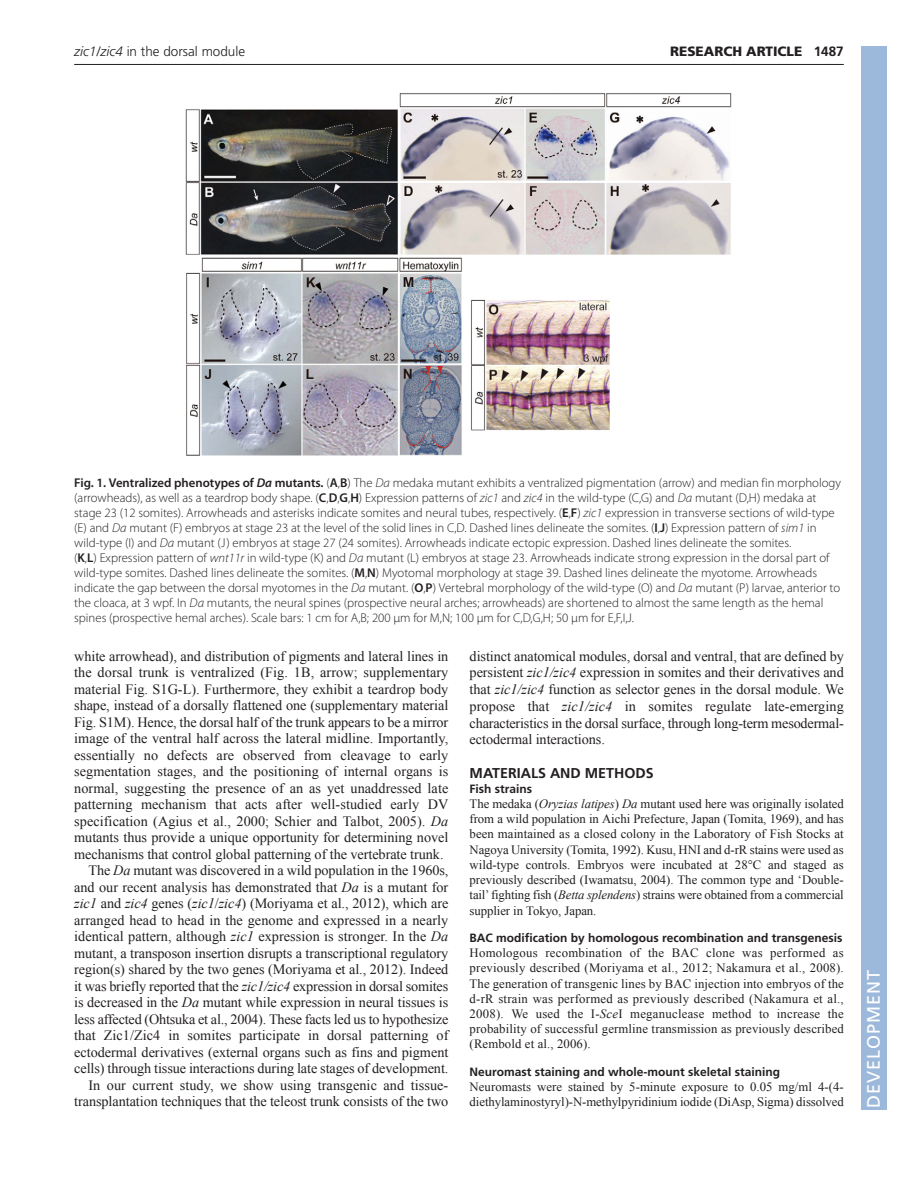
<style>
.page{position:relative;width:918px;height:1188px;background:#fff}
.page>*{position:absolute;margin:0;border:0;box-sizing:border-box;transform-origin:0 0}
.t1{font:18px "Frutiger LT Std";letter-spacing:.055em;color:#fff}
.t2{font:14.25px/16.8px "Times New Roman";letter-spacing:-.005em;color:#231f20;text-align:justify}
.t3{font:700 14.25px "Frutiger LT Std";color:#231f20}
.t4{font:300 13.5px "Frutiger";color:#231f20}
.t5{font:900 13.5px "Frutiger LT Std";color:#231f20}
.t6{font:300 12.75px/15px "Myriad Pro";color:#231f20}
.t7{font:12.75px/15.1px "Times New Roman";letter-spacing:-.005em;color:#231f20;text-align:justify}
.t8{font:700 12px "Frutiger LT Std";color:#231f20}
.s1{font-style:italic}
.s2{font-weight:700}
.s3{font-weight:600}
.s4{font-weight:600;font-style:italic}
</style>
<div class="page">
<hr style="left:74px;top:64px;width:770px;height:1px;background:#231f20">
<img style="left:185px;top:93px;width:547px;height:363px">
<div style="left:861px;top:46px;width:25px;height:1064px;background:#9cb9db"></div>
<p class="t4" style="left:74px;top:46px;width:172px"><span class="s1">zic1</span>/<span class="s1">zic4</span> in the dorsal module</p>
<p class="t5" style="left:670px;top:46px;width:175px">RESEARCH ARTICLE <span class="s2">1487</span></p>
<p class="t6" style="left:74px;top:476px;width:768px"><span class="s3">Fig. 1. Ventralized phenotypes of</span> <span class="s4">Da</span> <span class="s3">mutants.</span> (<span class="s3">A</span>,<span class="s3">B</span>) The <span class="s1">Da</span> medaka mutant exhibits a ventralized pigmentation (arrow) and median fin morphology (arrowheads), as well as a teardrop body shape. (<span class="s3">C</span>,<span class="s3">D</span>,<span class="s3">G</span>,<span class="s3">H</span>) Expression patterns of <span class="s1">zic1</span> and <span class="s1">zic4</span> in the wild-type (C,G) and <span class="s1">Da</span> mutant (D,H) medaka at stage 23 (12 somites). Arrowheads and asterisks indicate somites and neural tubes, respectively. (<span class="s3">E</span>,<span class="s3">F</span>) <span class="s1">zic1</span> expression in transverse sections of wild-type (E) and <span class="s1">Da</span> mutant (F) embryos at stage 23 at the level of the solid lines in C,D. Dashed lines delineate the somites. (<span class="s3">I</span>,<span class="s3">J</span>) Expression pattern of <span class="s1">sim1</span> in wild-type (I) and <span class="s1">Da</span> mutant (J) embryos at stage 27 (24 somites). Arrowheads indicate ectopic expression. Dashed lines delineate the somites.<br>(<span class="s3">K</span>,<span class="s3">L</span>) Expression pattern of <span class="s1">wnt11r</span> in wild-type (K) and <span class="s1">Da</span> mutant (L) embryos at stage 23. Arrowheads indicate strong expression in the dorsal part of wild-type somites. Dashed lines delineate the somites. (<span class="s3">M</span>,<span class="s3">N</span>) Myotomal morphology at stage 39. Dashed lines delineate the myotome. Arrowheads indicate the gap between the dorsal myotomes in the <span class="s1">Da</span> mutant. (<span class="s3">O</span>,<span class="s3">P</span>) Vertebral morphology of the wild-type (O) and <span class="s1">Da</span> mutant (P) larvae, anterior to the cloaca, at 3 wpf. In <span class="s1">Da</span> mutants, the neural spines (prospective neural arches; arrowheads) are shortened to almost the same length as the hemal spines (prospective hemal arches). Scale bars: 1 cm for A,B; 200 μm for M,N; 100 μm for C,D,G,H; 50 μm for E,F,I,J.</p>
<p class="t2" style="left:74px;top:648px;width:376px">white arrowhead), and distribution of pigments and lateral lines in</p>
<p class="t2" style="left:74px;top:664px;width:376px">the dorsal trunk is ventralized (Fig. 1B, arrow; supplementary</p>
<p class="t2" style="left:74px;top:681px;width:376px">material Fig. S1G-L). Furthermore, they exhibit a teardrop body</p>
<p class="t2" style="left:74px;top:697px;width:376px">shape, instead of a dorsally flattened one (supplementary material</p>
<p class="t2" style="left:74px;top:714px;width:376px">Fig. S1M). Hence, the dorsal half of the trunk appears to be a mirror</p>
<p class="t2" style="left:74px;top:730px;width:376px">image of the ventral half across the lateral midline. Importantly,</p>
<p class="t2" style="left:74px;top:747px;width:376px">essentially no defects are observed from cleavage to early</p>
<p class="t2" style="left:74px;top:763px;width:376px">segmentation stages, and the positioning of internal organs is</p>
<p class="t2" style="left:74px;top:780px;width:376px">normal, suggesting the presence of an as yet unaddressed late</p>
<p class="t2" style="left:74px;top:796px;width:376px">patterning mechanism that acts after well-studied early DV</p>
<p class="t2" style="left:74px;top:813px;width:376px">specification (Agius et al., 2000; Schier and Talbot, 2005). <span class="s1">Da</span></p>
<p class="t2" style="left:74px;top:829px;width:376px">mutants thus provide a unique opportunity for determining novel</p>
<p class="t2" style="left:74px;top:846px;width:371px">mechanisms that control global patterning of the vertebrate trunk.</p>
<p class="t2" style="left:88px;top:862px;width:361px">The <span class="s1">Da</span> mutant was discovered in a wild population in the 1960s,</p>
<p class="t2" style="left:74px;top:879px;width:376px">and our recent analysis has demonstrated that <span class="s1">Da</span> is a mutant for</p>
<p class="t2" style="left:74px;top:895px;width:376px"><span class="s1">zic1</span> and <span class="s1">zic4</span> genes (<span class="s1">zic1</span>/<span class="s1">zic4</span>) (Moriyama et al., 2012), which are</p>
<p class="t2" style="left:74px;top:912px;width:376px">arranged head to head in the genome and expressed in a nearly</p>
<p class="t2" style="left:74px;top:928px;width:376px">identical pattern, although <span class="s1">zic1</span> expression is stronger. In the <span class="s1">Da</span></p>
<p class="t2" style="left:74px;top:945px;width:376px">mutant, a transposon insertion disrupts a transcriptional regulatory</p>
<p class="t2" style="left:74px;top:961px;width:376px">region(s) shared by the two genes (Moriyama et al., 2012). Indeed</p>
<p class="t2" style="left:74px;top:978px;width:376px">it was briefly reported that the <span class="s1">zic1/zic4</span> expression in dorsal somites</p>
<p class="t2" style="left:74px;top:994px;width:376px">is decreased in the <span class="s1">Da</span> mutant while expression in neural tissues is</p>
<p class="t2" style="left:74px;top:1011px;width:376px">less affected (Ohtsuka et al., 2004). These facts led us to hypothesize</p>
<p class="t2" style="left:74px;top:1027px;width:376px">that Zic1/Zic4 in somites participate in dorsal patterning of</p>
<p class="t2" style="left:74px;top:1044px;width:376px">ectodermal derivatives (external organs such as fins and pigment</p>
<p class="t2" style="left:74px;top:1060px;width:376px">cells) through tissue interactions during late stages of development.</p>
<p class="t2" style="left:88px;top:1077px;width:361px">In our current study, we show using transgenic and tissue-</p>
<p class="t2" style="left:74px;top:1093px;width:376px">transplantation techniques that the teleost trunk consists of the two</p>
<p class="t2" style="left:470px;top:648px;width:376px">distinct anatomical modules, dorsal and ventral, that are defined by persistent <span class="s1">zic1/zic4</span> expression in somites and their derivatives and that <span class="s1">zic1/zic4</span> function as selector genes in the dorsal module. We propose that <span class="s1">zic1/zic4</span> in somites regulate late-emerging characteristics in the dorsal surface, through long-term mesodermal&shy;ectodermal interactions.</p>
<p class="t3" style="left:470px;top:767px;width:186px">MATERIALS AND METHODS</p>
<p class="t8" style="left:470px;top:784px;width:64px">Fish strains</p>
<p class="t7" style="left:470px;top:796px;width:376px">The medaka (<span class="s1">Oryzias latipes</span>) <span class="s1">Da</span> mutant used here was originally isolated from a wild population in Aichi Prefecture, Japan (Tomita, 1969), and has been maintained as a closed colony in the Laboratory of Fish Stocks at Nagoya University (Tomita, 1992). Kusu, HNI and d-rR stains were used as wild-type controls. Embryos were incubated at 28°C and staged as previously described (Iwamatsu, 2004). The common type and ‘Double&shy;tail’ fighting fish (<span class="s1">Betta splendens</span>) strains were obtained from a commercial supplier in Tokyo, Japan.</p>
<p class="t8" style="left:470px;top:933px;width:374px">BAC modification by homologous recombination and transgenesis</p>
<p class="t7" style="left:470px;top:945px;width:376px">Homologous recombination of the BAC clone was performed as previously described (Moriyama et al., 2012; Nakamura et al., 2008).<br>The generation of transgenic lines by BAC injection into embryos of the d-rR strain was performed as previously described (Nakamura et al., 2008). We used the I-<span class="s1">Sce</span>I meganuclease method to increase the probability of successful germline transmission as previously described (Rembold et al., 2006).</p>
<p class="t8" style="left:470px;top:1067px;width:312px">Neuromast staining and whole-mount skeletal staining</p>
<p class="t7" style="left:470px;top:1079px;width:376px">Neuromasts were stained by 5-minute exposure to 0.05 mg/ml 4-(4- diethylaminostyryl)-N-methylpyridinium iodide (DiAsp, Sigma) dissolved</p>
<p class="t1" style="left:863px;top:1108px;width:140px;rotate:-90deg">DEVELOPMENT</p>
</div>
